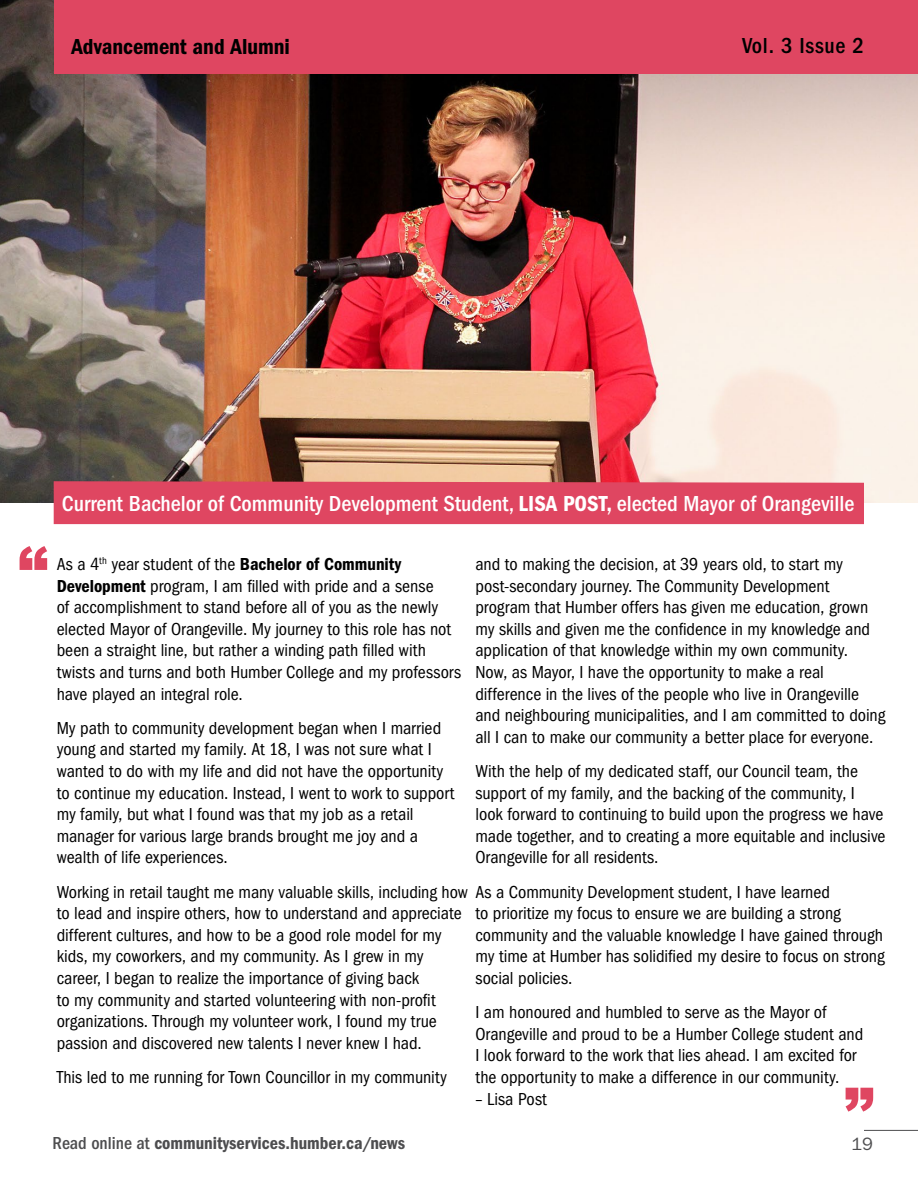
<style>
.page{position:relative;width:918px;height:1188px;background:#fff}
.page>*{position:absolute;margin:0;border:0;box-sizing:border-box;transform-origin:0 0}
.t1{font:900 60px "Arial";color:#df4661}
.Small_Headings_-_h2{font:500 condensed 22.5px "ITC Franklin Gothic Std";color:#fff}
.t2{font:22.5px "ITC Franklin Gothic Std Dm Cd";color:#000}
.t3{font:500 condensed 22.5px "ITC Franklin Gothic Std";letter-spacing:.03em;color:#000}
.Body_copy_-_p{font:condensed 18px/21.6px "ITC Franklin Gothic Std";letter-spacing:-.005em;color:#000}
.t4{font:18px "ITC Franklin Gothic Std Dm Cd";color:#4d4d4f}
.t5{font:18px "ITC Franklin Gothic Std";color:#4d4d4f}
.s1{font-family:"ITC Franklin Gothic Std Dm Cd";font-weight:400;font-stretch:normal}
.s2{font-family:"ITC Franklin Gothic Std Dm Cd";font-stretch:normal}
.s3{font-family:"ITC Franklin Gothic Std";font-weight:500;font-stretch:condensed}
</style>
<div class="page">
<hr style="left:864px;top:1130px;width:54px;height:1px;background:#4d4d4f">
<img style="left:0;top:0;width:918px;height:503px">
<div style="left:54px;top:481px;width:810px;height:43px;background:#df4661"></div>
<div style="left:54px;top:0;width:864px;height:74px;background:#df4661"></div>
<p class="t2" style="left:71px;top:34px;width:220px">Advancement and Alumni</p>
<p class="t3" style="left:742px;top:32px;width:123px">Vol. 3 Issue 2</p>
<h2 class="Small_Headings_-_h2" style="left:62px;top:491px;width:794px">Current Bachelor of Community Development Student, <span class="s1">LISA POST,</span> elected Mayor of Orangeville</h2>
<h1 class="t1" style="left:18px;top:525px;width:31px">“</h1>
<p class="Body_copy_-_p" style="left:57px;top:553px;width:406px">As a 4<sup>th</sup> year student of the <span class="s2">Bachelor of Community Development</span> program, I am filled with pride and a sense<br>of accomplishment to stand before all of you as the newly elected Mayor of Orangeville. My journey to this role has not been a straight line, but rather a winding path filled with twists and turns and both Humber College and my professors have played an integral role.</p>
<p class="Body_copy_-_p" style="left:57px;top:717px;width:399px">My path to community development began when I married young and started my family. At 18, I was not sure what I wanted to do with my life and did not have the opportunity to continue my education. Instead, I went to work to support my family, but what I found was that my job as a retail manager for various large brands brought me joy and a wealth of life experiences.</p>
<p class="Body_copy_-_p" style="left:57px;top:881px;width:775px">Working in retail taught me many valuable skills, including how As a Community Development student, I have learned to lead and inspire others, how to understand and appreciate<br>different cultures, and how to be a good role model for my<br>kids, my coworkers, and my community. As I grew in my<br>career, I began to realize the importance of giving back<br>to my community and started volunteering with non-profit<br>organizations. Through my volunteer work, I found my true<br>passion and discovered new talents I never knew I had.</p>
<p class="Body_copy_-_p" style="left:57px;top:1066px;width:392px">This led to me running for Town Councillor in my community</p>
<p class="Body_copy_-_p" style="left:476px;top:553px;width:411px">and to making the decision, at 39 years old, to start my post-secondary journey. The Community Development program that Humber offers has given me education, grown my skills and given me the confidence in my knowledge and application of that knowledge within my own community.<br>Now, as Mayor, I have the opportunity to make a real difference in the lives of the people who live in Orangeville and neighbouring municipalities, and I am committed to doing all I can to make our community a better place for everyone.</p>
<p class="Body_copy_-_p" style="left:476px;top:760px;width:412px">With the help of my dedicated staff, our Council team, the support of my family, and the backing of the community, I look forward to continuing to build upon the progress we have made together, and to creating a more equitable and inclusive Orangeville for all residents.</p>
<p class="Body_copy_-_p" style="left:476px;top:903px;width:411px">to prioritize my focus to ensure we are building a strong community and the valuable knowledge I have gained through my time at Humber has solidified my desire to focus on strong social policies.</p>
<p class="Body_copy_-_p" style="left:476px;top:1002px;width:389px">I am honoured and humbled to serve as the Mayor of Orangeville and proud to be a Humber College student and I look forward to the work that lies ahead. I am excited for the opportunity to make a difference in our community.</p>
<p class="Body_copy_-_p" style="left:476px;top:1088px;width:73px">– Lisa Post</p>
<h1 class="t1" style="left:875px;top:1133px;width:31px;rotate:-180deg">“</h1>
<p class="t4" style="left:52px;top:1133px;width:354px"><span class="s3">Read online at</span> communityservices.humber.ca/news</p>
<p class="t5" style="left:851px;top:1134px;width:23px">19</p>
</div>
